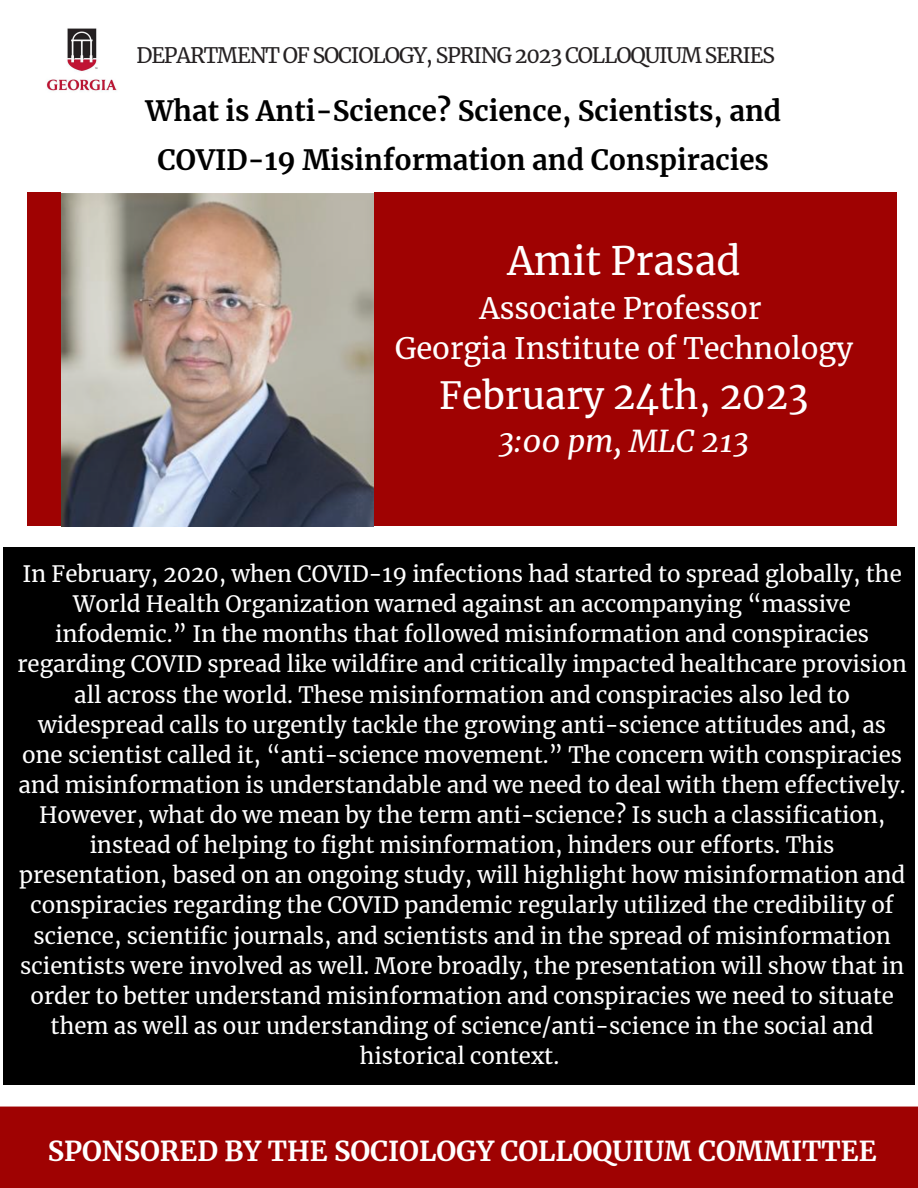
<style>
.page{position:relative;width:918px;height:1188px;background:#fff}
.page>*{position:absolute;margin:0;border:0;box-sizing:border-box;transform-origin:0 0}
.t1{font:38.7px "Merriweather";color:#fff}
.t2{font:37.05px "Merriweather";color:#fff}
.t3{font:italic 30.45px "Merriweather";color:#fff}
.t4{font:29.25px/40.5px "Merriweather";color:#fff;text-align:center}
.t5{font:700 27.75px/48.3px "Merriweather";color:#000;text-align:center}
.t6{font:700 27.15px "Merriweather";color:#fff}
.t7{font:22.35px/30.2px "Merriweather";color:#fff;text-align:center}
.t8{font:21.15px "Merriweather";letter-spacing:-.055em;color:#252122}
</style>
<div class="page">
<img style="left:47px;top:28px;width:70px;height:64px">
<div style="left:0;top:1107px;width:918px;height:81px;background:#9f0202"></div>
<div style="left:28px;top:192px;width:869px;height:334px;background:#9f0202"></div>
<div style="left:3px;top:547px;width:912px;height:538px;background:#000"></div>
<img style="left:62px;top:192px;width:312px;height:334px">
<p class="t8" style="left:136px;top:42px;width:640px">DEPARTMENT OF SOCIOLOGY, SPRING 2023 COLLOQUIUM SERIES</p>
<p class="t5" style="left:145px;top:87px;width:637px">What is Anti-Science? Science, Scientists, and<br>COVID-19 Misinformation and Conspiracies</p>
<h1 class="t1" style="left:507px;top:237px;width:234px">Amit Prasad</h1>
<h3 class="t4" style="left:395px;top:288px;width:460px">Associate Professor<br>Georgia Institute of Technology</h3>
<h2 class="t2" style="left:439px;top:372px;width:371px">February 24th, 2023</h2>
<h3 class="t3" style="left:498px;top:422px;width:253px">3:00 pm, MLC 213</h3>
<p class="t7" style="left:17px;top:559px;width:891px">In February, 2020, when COVID-19 infections had started to spread globally, the World Health Organization warned against an accompanying “massive infodemic.” In the months that followed misinformation and conspiracies regarding COVID spread like wildfire and critically impacted healthcare provision all across the world. These misinformation and conspiracies also led to widespread calls to urgently tackle the growing anti-science attitudes and, as one scientist called it, “anti-science movement.” The concern with conspiracies and misinformation is understandable and we need to deal with them effectively.<br>However, what do we mean by the term anti-science? Is such a classification, instead of helping to fight misinformation, hinders our efforts. This presentation, based on an ongoing study, will highlight how misinformation and conspiracies regarding the COVID pandemic regularly utilized the credibility of science, scientific journals, and scientists and in the spread of misinformation scientists were involved as well. More broadly, the presentation will show that in order to better understand misinformation and conspiracies we need to situate them as well as our understanding of science/anti-science in the social and historical context.</p>
<p class="t6" style="left:48px;top:1134px;width:830px">SPONSORED BY THE SOCIOLOGY COLLOQUIUM COMMITTEE</p>
</div>
